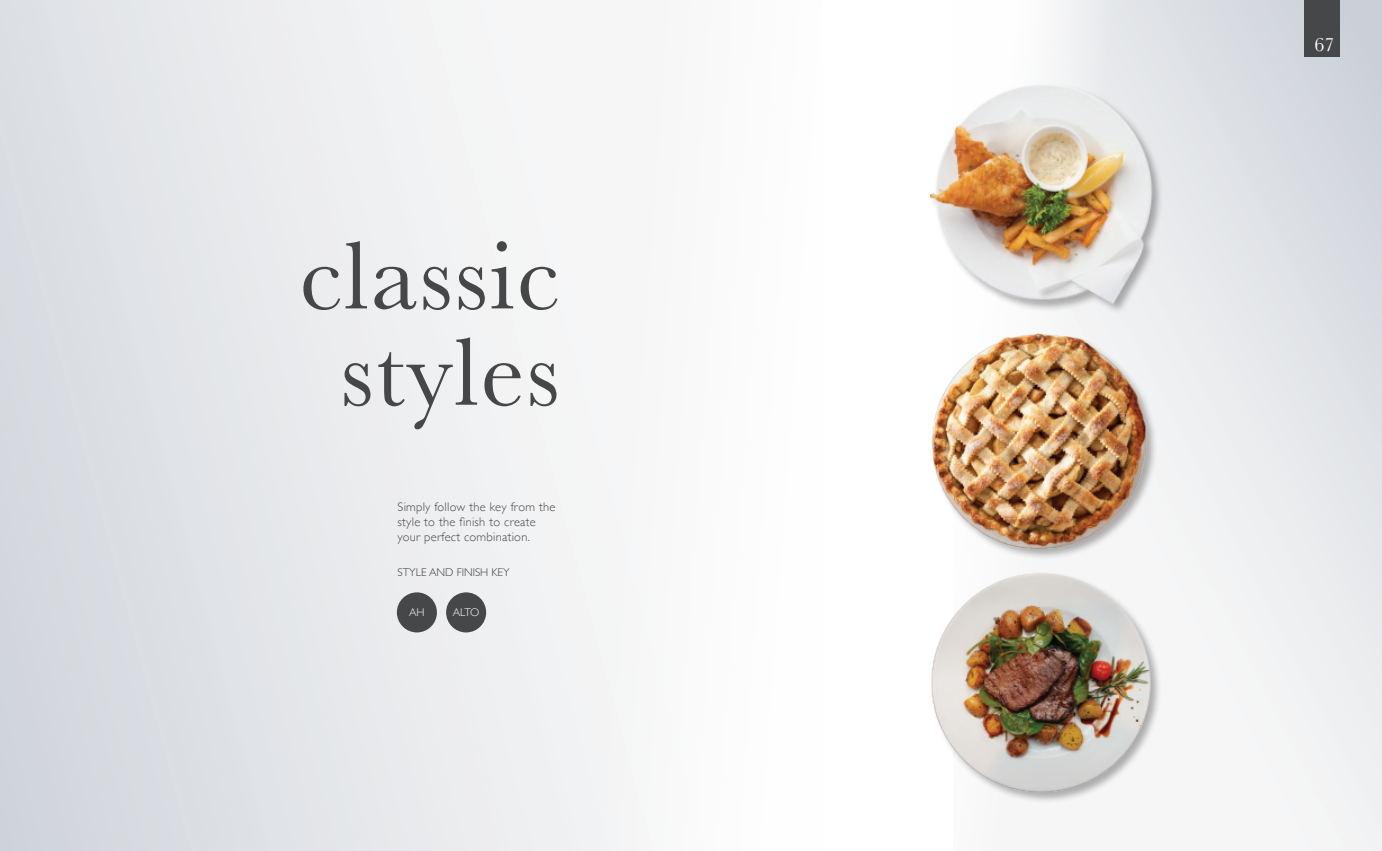
<style>
.page{position:relative;width:1382px;height:851px;background:#fff}
.page>*{position:absolute;margin:0;border:0;box-sizing:border-box;transform-origin:0 0}
.t1{font:100px "Baskerville";letter-spacing:.02em;color:#464748}
.t2{font:20px "Baskerville";color:#fff}
.Body{font:300 12.5px/15px "Gill Sans";letter-spacing:.02em;color:#464748}
.t3{font:300 11.25px "Gill Sans";color:#3e3e3f}
.t4{font:300 11.25px "Gill Sans";letter-spacing:-.035em;color:#fff}
</style>
<div class="page">
<svg style="left:1038px;top:0;width:344px;height:850px"></svg>
<div style="left:0;top:0;width:822px;height:850px;background:linear-gradient(to right,#d8dbe0,#fff)"></div>
<div style="left:930px;top:571px;width:231px;height:232px;background:#231f20;opacity:.35"></div>
<img style="left:930px;top:562px;width:232px;height:232px">
<img style="left:929px;top:82px;width:236px;height:252px">
<div style="left:931px;top:332px;width:227px;height:227px;background:#231f20;opacity:.35"></div>
<img style="left:930px;top:326px;width:222px;height:225px">
<div style="left:397px;top:592px;width:40px;height:40px;background:#464748;border-radius:50%"></div>
<div style="left:446px;top:592px;width:40px;height:40px;background:#464748;border-radius:50%"></div>
<div style="left:1304px;top:0;width:35px;height:57px;background:#464748"></div>
<p class="t1" style="left:300px;top:212px;width:261px">classic</p>
<p class="t1" style="left:340px;top:308px;width:221px">styles</p>
<p class="Body" style="left:398px;top:498px;width:159px">Simply follow the key from the style to the finish to create your perfect combination.</p>
<p class="t3" style="left:398px;top:563px;width:113px">STYLE AND FINISH KEY</p>
<p class="t4" style="left:409px;top:603px;width:17px">AH</p>
<p class="t4" style="left:453px;top:603px;width:28px">ALTO</p>
<h2 class="t2" style="left:1314px;top:32px;width:21px">67</h2>
</div>
